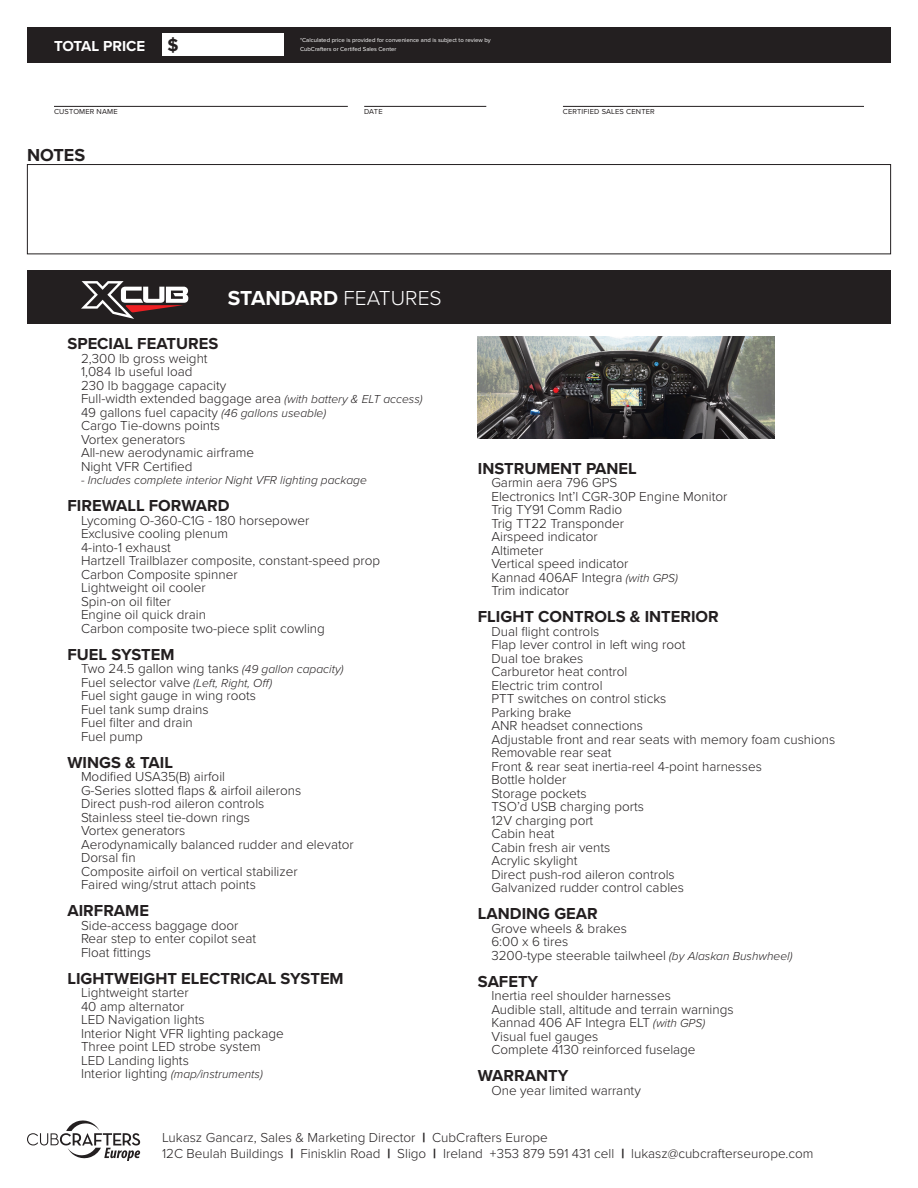
<style>
.page{position:relative;width:918px;height:1188px;background:#fff}
.page>*{position:absolute;margin:0;border:0;box-sizing:border-box;transform-origin:0 0}
.t1{font:700 21px "Proxima Nova";color:#fff}
.t2{font:700 18px "Proxima Nova";color:#231f20}
.t3{font:700 16.5px "Proxima Nova";color:#231f20}
.t4{font:700 15px "Proxima Nova";color:#fff}
.t5{font:300 13.5px/13.5px "Proxima Nova";color:#231f20}
.t6{font:italic 300 12px "Proxima Nova";color:#231f20}
.t7{font:7.5px "Proxima Nova";letter-spacing:.02em;color:#231f20}
.t8{font:6px/9px "Proxima Nova";color:#fff}
.s1{font-size:18px;color:#231f20}
.s2{font-weight:300}
.s3{font-style:italic;font-size:12px}
.s4{font-style:normal;font-size:13.5px}
.s5{font-family:"Proxima Nova Extrabld";font-weight:400}
</style>
<div class="page">
<div style="left:27px;top:270px;width:864px;height:54px;background:#231f20"></div>
<svg style="left:81px;top:281px;width:107px;height:38px"></svg>
<img style="left:478px;top:336px;width:297px;height:102px">
<hr style="left:364px;top:106px;width:122px;height:1px;background:#231f20">
<hr style="left:54px;top:106px;width:294px;height:1px;background:#231f20">
<hr style="left:563px;top:106px;width:301px;height:1px;background:#231f20">
<div style="left:27px;top:27px;width:864px;height:36px;background:#231f20"></div>
<div style="left:162px;top:33px;width:121px;height:23px;background:#fff"></div>
<div style="left:27px;top:164px;width:864px;height:90px;border:1px solid #231f20"></div>
<svg style="left:27px;top:1120px;width:113px;height:41px"></svg>
<p class="t4" style="left:54px;top:37px;width:126px">TOTAL PRICE <span class="s1">$</span></p>
<p class="t8" style="left:300px;top:36px;width:192px">*Calculated price is provided for convenience and is subject to review by<br>CubCrafters or Certifed Sales Center</p>
<p class="t7" style="left:54px;top:107px;width:65px">CUSTOMER NAME</p>
<p class="t7" style="left:364px;top:107px;width:20px">DATE</p>
<p class="t7" style="left:563px;top:107px;width:93px">CERTIFIED SALES CENTER</p>
<h2 class="t2" style="left:27px;top:144px;width:60px">NOTES</h2>
<h1 class="t1" style="left:228px;top:285px;width:215px">STANDARD <span class="s2">FEATURES</span></h1>
<p class="t3" style="left:68px;top:334px;width:152px">SPECIAL FEATURES</p>
<p class="t5" style="left:81px;top:352px;width:343px">2,300 lb gross weight<br>1,084 lb useful load<br>230 lb baggage capacity<br>Full-width extended baggage area <span class="s3">(with battery &amp; ELT access)<br></span>49 gallons fuel capacity <span class="s3">(46 gallons useable)<br></span>Cargo Tie-downs points<br>Vortex generators<br>All-new aerodynamic airframe<br>Night VFR Certified</p>
<p class="t6" style="left:81px;top:473px;width:287px">- Includes complete interior Night VFR lighting package</p>
<p class="t3" style="left:68px;top:496px;width:164px">FIREWALL FORWARD</p>
<p class="t5" style="left:81px;top:514px;width:301px">Lycoming O-360-C1G - 180 horsepower<br>Exclusive cooling plenum<br>4-into-1 exhaust<br>Hartzell Trailblazer composite, constant-speed prop<br>Carbon Composite spinner<br>Lightweight oil cooler<br>Spin-on oil filter<br>Engine oil quick drain<br>Carbon composite two-piece split cowling</p>
<p class="t3" style="left:68px;top:644px;width:109px">FUEL SYSTEM</p>
<p class="t5" style="left:81px;top:662px;width:264px">Two 24.5 gallon wing tanks <span class="s3">(49 gallon capacity)<br></span>Fuel selector valve <span class="s3">(Left, Right, Off)<br></span>Fuel sight gauge in wing roots<br>Fuel tank sump drains<br>Fuel filter and drain<br>Fuel pump</p>
<p class="t3" style="left:68px;top:752px;width:107px">WINGS &amp; TAIL</p>
<p class="t5" style="left:81px;top:770px;width:274px">Modified USA35(B) airfoil<br>G-Series slotted flaps &amp; airfoil ailerons<br>Direct push-rod aileron controls<br>Stainless steel tie-down rings<br>Vortex generators<br>Aerodynamically balanced rudder and elevator<br>Dorsal fin<br>Composite airfoil on vertical stabilizer<br>Faired wing/strut attach points</p>
<p class="t3" style="left:68px;top:901px;width:83px">AIRFRAME</p>
<p class="t5" style="left:81px;top:919px;width:177px">Side-access baggage door<br>Rear step to enter copilot seat<br>Float fittings</p>
<p class="t3" style="left:68px;top:968px;width:278px">LIGHTWEIGHT ELECTRICAL SYSTEM</p>
<p class="t5" style="left:81px;top:986px;width:204px">Lightweight starter<br>40 amp alternator<br>LED Navigation lights<br>Interior Night VFR lighting package<br>Three point LED strobe system<br>LED Landing lights</p>
<p class="t6" style="left:81px;top:1067px;width:183px"><span class="s4">Interior lighting</span> (map/instruments)</p>
<p class="t3" style="left:478px;top:458px;width:160px">INSTRUMENT PANEL</p>
<p class="t5" style="left:491px;top:476px;width:238px">Garmin aera 796 GPS<br>Electronics Int’l CGR-30P Engine Monitor<br>Trig TY91 Comm Radio<br>Trig TT22 Transponder<br>Airspeed indicator<br>Altimeter<br>Vertical speed indicator<br>Kannad 406AF Integra <span class="s3">(with GPS)<br></span>Trim indicator</p>
<p class="t3" style="left:478px;top:607px;width:242px">FLIGHT CONTROLS &amp; INTERIOR</p>
<p class="t5" style="left:491px;top:625px;width:345px">Dual flight controls<br>Flap lever control in left wing root<br>Dual toe brakes<br>Carburetor heat control<br>Electric trim control<br>PTT switches on control sticks<br>Parking brake<br>ANR headset connections<br>Adjustable front and rear seats with memory foam cushions<br>Removable rear seat<br>Front &amp; rear seat inertia-reel 4-point harnesses<br>Bottle holder<br>Storage pockets<br>TSO’d USB charging ports<br>12V charging port<br>Cabin heat<br>Cabin fresh air vents<br>Acrylic skylight<br>Direct push-rod aileron controls<br>Galvanized rudder control cables</p>
<p class="t3" style="left:478px;top:904px;width:121px">LANDING GEAR</p>
<p class="t5" style="left:491px;top:922px;width:303px">Grove wheels &amp; brakes<br>6:00 x 6 tires<br>3200-type steerable tailwheel <span class="s3">(by Alaskan Bushwheel)</span></p>
<p class="t3" style="left:478px;top:971px;width:62px">SAFETY</p>
<p class="t5" style="left:491px;top:989px;width:244px">Inertia reel shoulder harnesses<br>Audible stall, altitude and terrain warnings Kannad 406 AF Integra ELT <span class="s3">(with GPS)<br></span>Visual fuel gauges<br>Complete 4130 reinforced fuselage</p>
<p class="t3" style="left:478px;top:1066px;width:92px">WARRANTY</p>
<p class="t5" style="left:491px;top:1084px;width:151px">One year limited warranty</p>
<p class="t5" style="left:162px;top:1129px;width:653px;line-height:16.2px">Lukasz Gancarz, Sales &amp; Marketing Director <span class="s5">|</span> CubCrafters Europe<br>12C Beulah Buildings <span class="s5">|</span> Finisklin Road <span class="s5">|</span> Sligo <span class="s5">|</span> Ireland +353 879 591 431 cell <span class="s5">|</span> lukasz@cubcrafterseurope.com</p>
</div>
